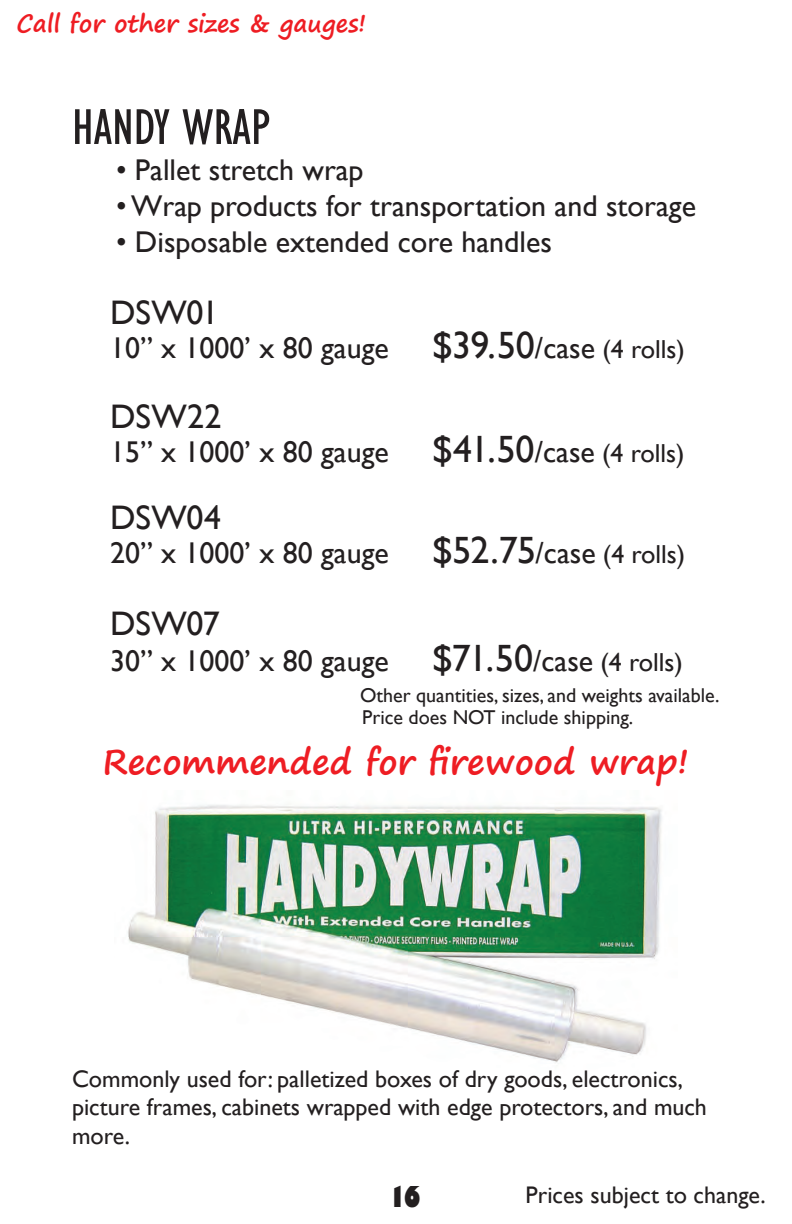
<style>
.page{position:relative;width:792px;height:1224px;background:#fff}
.page>*{position:absolute;margin:0;border:0;box-sizing:border-box;transform-origin:0 0}
.t1{font:condensed 52px "Gill Sans";color:#231f20}
.t2{font:700 34px "Segoe Print";color:#ee1d23}
.Item_Description{font:34px "Gill Sans";color:#231f20}
.Item_Description-2{font:30px "Gill Sans";color:#231f20}
.Page_Number{font:800 condensed 28px "Gill Sans";color:#231f20}
.t3{font:24px/28.4px "Gill Sans";color:#231f20}
.t4{font:700 24px "Segoe Print";color:#ee1d23}
.t5{font:20px "Gill Sans";color:#231f20}
.s1{font-size:38px}
.s2{font-size:26px}
</style>
<div class="page">
<img style="left:128px;top:805px;width:534px;height:258px">
<p class="t4" style="left:16px;top:2px;width:351px">Call for other sizes &amp; gauges!</p>
<p class="t1" style="left:72px;top:96px;width:200px">HANDY WRAP</p>
<p class="Item_Description-2" style="left:116px;top:152px;width:249px">• Pallet stretch wrap</p>
<p class="Item_Description-2" style="left:116px;top:188px;width:582px">• Wrap products for transportation and storage</p>
<p class="Item_Description-2" style="left:116px;top:224px;width:438px">• Disposable extended core handles</p>
<p class="Item_Description" style="left:110px;top:293px;width:110px">DSW01</p>
<p class="Item_Description-2" style="left:110px;top:330px;width:576px">10” x 1000’ x 80 gauge <span class="s1">$39.50</span>/case <span class="s2">(4 rolls)</span></p>
<p class="Item_Description" style="left:110px;top:397px;width:113px">DSW22</p>
<p class="Item_Description-2" style="left:110px;top:434px;width:576px">15” x 1000’ x 80 gauge <span class="s1">$41.50</span>/case <span class="s2">(4 rolls)</span></p>
<p class="Item_Description" style="left:110px;top:498px;width:113px">DSW04</p>
<p class="Item_Description-2" style="left:110px;top:536px;width:577px">20” x 1000’ x 80 gauge <span class="s1">$52.75</span>/case <span class="s2">(4 rolls)</span></p>
<p class="Item_Description" style="left:110px;top:604px;width:111px">DSW07</p>
<p class="Item_Description-2" style="left:110px;top:644px;width:574px">30” x 1000’ x 80 gauge <span class="s1">$71.50</span>/case <span class="s2">(4 rolls)</span></p>
<p class="t5" style="left:360px;top:684px;width:361px">Other quantities, sizes, and weights available.</p>
<p class="t5" style="left:362px;top:705px;width:273px">Price does NOT include shipping.</p>
<p class="t2" style="left:103px;top:731px;width:587px">Recommended for firewood wrap!</p>
<p class="t3" style="left:72px;top:1065px;width:636px">Commonly used for: palletized boxes of dry goods, electronics, picture frames, cabinets wrapped with edge protectors, and much more.</p>
<p class="Page_Number" style="left:390px;top:1179px;width:32px">16</p>
<p class="t3" style="left:526px;top:1181px;width:242px">Prices subject to change.</p>
</div>
